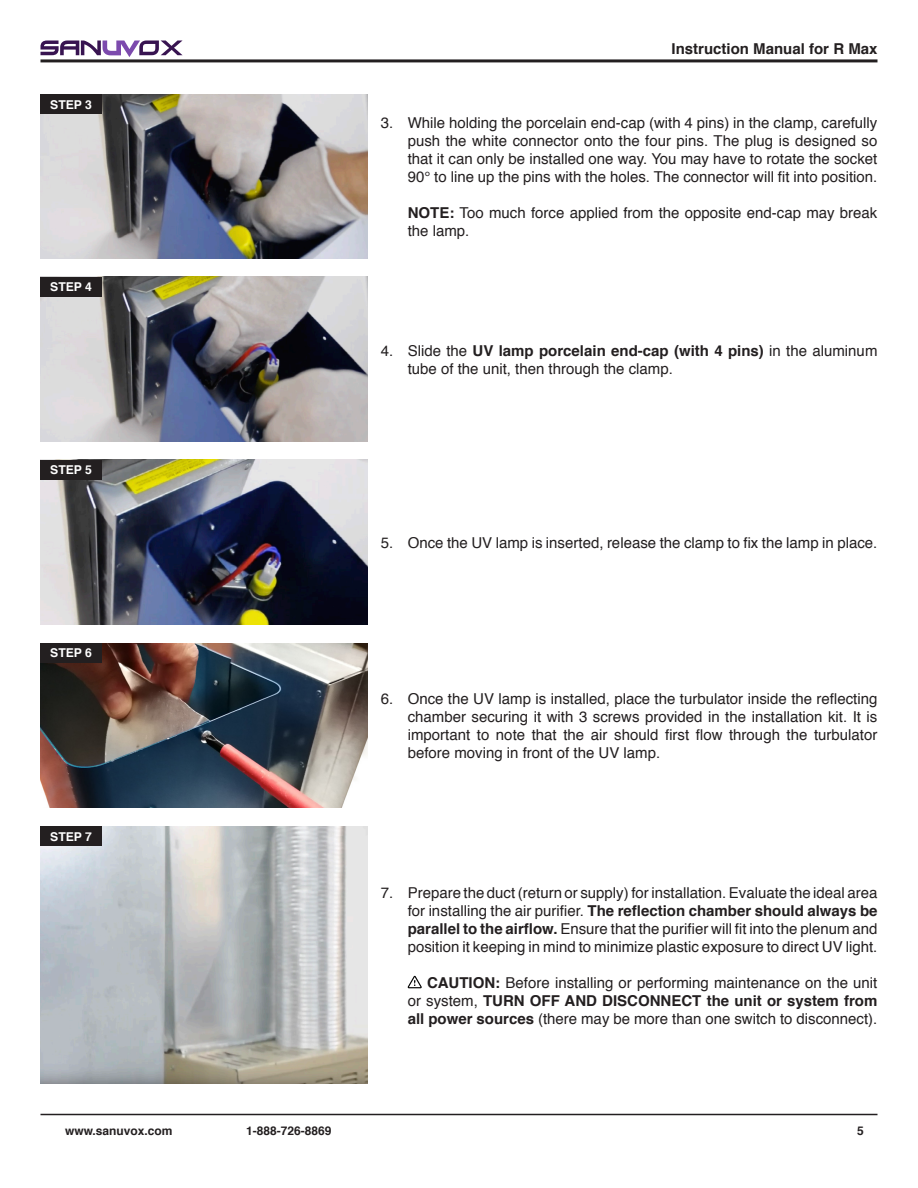
<style>
.page{position:relative;width:918px;height:1188px;background:#fff}
.page>*{position:absolute;margin:0;border:0;box-sizing:border-box;transform-origin:0 0}
.t1{font:15px/18px "Helvetica";color:#231f20;text-align:justify}
.t2{font:700 15px "Helvetica";color:#231f20}
.t3{font:700 12.15px "Helvetica";color:#fff}
.t4{font:700 12px "Helvetica";color:#231f20}
.s1{font-weight:700}
</style>
<div class="page">
<svg style="left:40px;top:41px;width:143px;height:16px"></svg>
<hr style="left:40px;top:59px;width:838px;height:3px;background:#231f20">
<hr style="left:40px;top:1114px;width:838px;height:1px;background:#231f20">
<img style="left:40px;top:94px;width:327px;height:165px">
<img style="left:40px;top:277px;width:327px;height:164px">
<img style="left:40px;top:460px;width:327px;height:164px">
<img style="left:40px;top:826px;width:327px;height:258px">
<img style="left:40px;top:643px;width:327px;height:164px">
<div style="left:40px;top:94px;width:62px;height:20px;background:#231f20"></div>
<div style="left:40px;top:277px;width:62px;height:20px;background:#231f20"></div>
<div style="left:40px;top:460px;width:62px;height:19px;background:#231f20"></div>
<div style="left:40px;top:643px;width:62px;height:19px;background:#231f20"></div>
<div style="left:40px;top:826px;width:62px;height:20px;background:#231f20"></div>
<svg style="left:408px;top:976px;width:14px;height:12px"></svg>
<p class="t3" style="left:50px;top:95px;width:43px">STEP 3</p>
<p class="t3" style="left:50px;top:277px;width:43px">STEP 4</p>
<p class="t3" style="left:50px;top:460px;width:43px">STEP 5</p>
<p class="t3" style="left:50px;top:643px;width:43px">STEP 6</p>
<p class="t3" style="left:50px;top:826px;width:43px">STEP 7</p>
<p class="t4" style="left:65px;top:1121px;width:109px">www.sanuvox.com</p>
<p class="t4" style="left:246px;top:1121px;width:87px">1-888-726-8869</p>
<p class="t2" style="left:672px;top:37px;width:207px">Instruction Manual for R Max</p>
<p class="t1" style="left:408px;top:114px;width:471px;text-indent:-27px">3. While holding the porcelain end-cap (with 4 pins) in the clamp, carefully push the white connector onto the four pins. The plug is designed so that it can only be installed one way. You may have to rotate the socket 90° to line up the pins with the holes. The connector will fit into position.</p>
<p class="t1" style="left:408px;top:204px;width:471px"><span class="s1">NOTE:</span> Too much force applied from the opposite end-cap may break the lamp.</p>
<p class="t1" style="left:408px;top:342px;width:471px;text-indent:-27px">4. Slide the <span class="s1">UV lamp porcelain end-cap (with 4 pins)</span> in the aluminum tube of the unit, then through the clamp.</p>
<p class="t1" style="left:381px;top:534px;width:498px">5. Once the UV lamp is inserted, release the clamp to fix the lamp in place.</p>
<p class="t1" style="left:408px;top:690px;width:471px;text-indent:-27px">6. Once the UV lamp is installed, place the turbulator inside the reflecting chamber securing it with 3 screws provided in the installation kit. It is important to note that the air should first flow through the turbulator before moving in front of the UV lamp.</p>
<p class="t1" style="left:408px;top:884px;width:471px;text-indent:-27px">7. Prepare the duct (return or supply) for installation. Evaluate the ideal area for installing the air purifier. <span class="s1">The reflection chamber should always be parallel to the airflow.</span> Ensure that the purifier will fit into the plenum and position it keeping in mind to minimize plastic exposure to direct UV light.</p>
<p class="t1" style="left:408px;top:974px;width:471px;text-indent:19px"><span class="s1">CAUTION:</span> Before installing or performing maintenance on the unit or system, <span class="s1">TURN OFF AND DISCONNECT the unit or system from all power sources</span> (there may be more than one switch to disconnect).</p>
<p class="t4" style="left:857px;top:1121px;width:8px">5</p>
</div>
